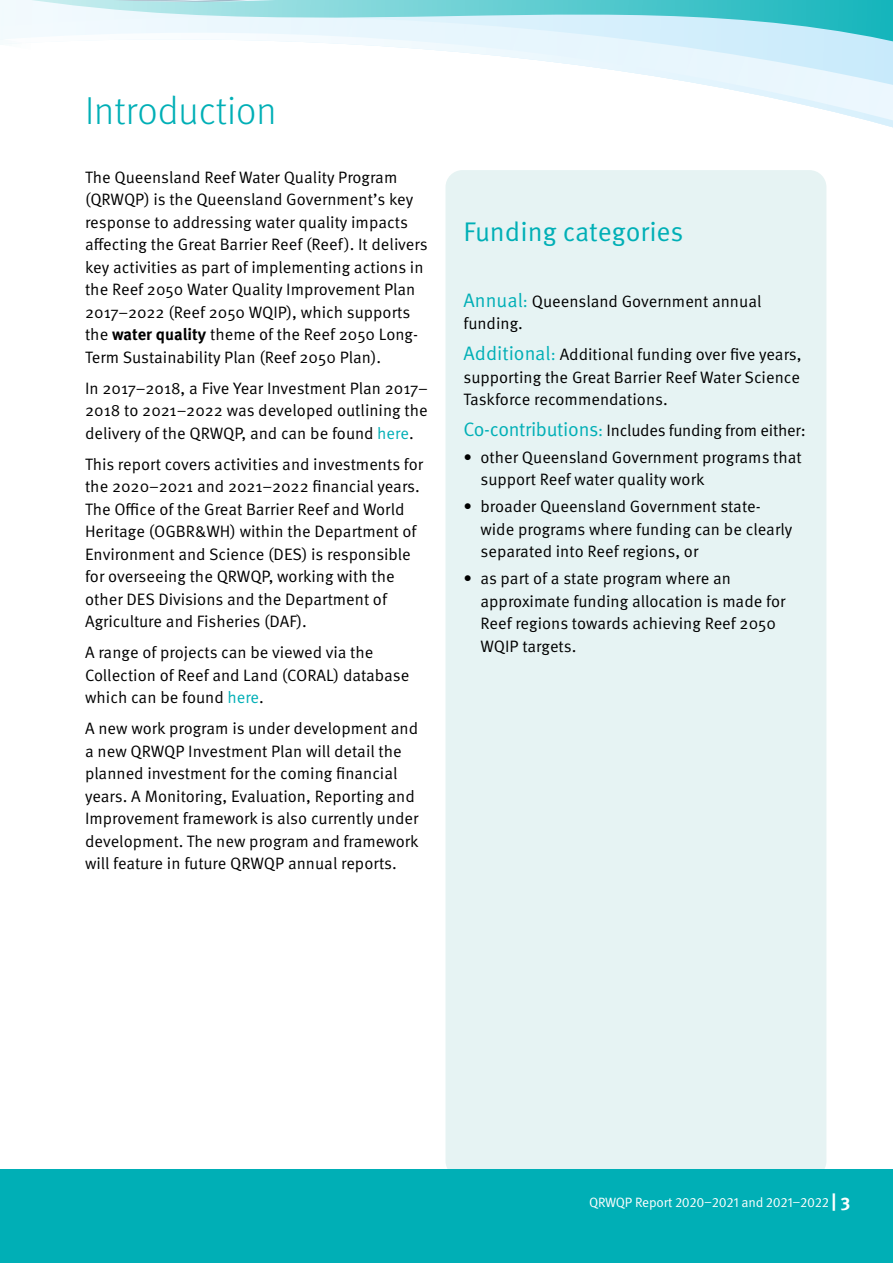
<style>
.page{position:relative;width:893px;height:1263px;background:#fff}
.page>*{position:absolute;margin:0;border:0;box-sizing:border-box;transform-origin:0 0}
.t1{font:300 39px "Meta OT";color:#00afb6}
.t2{font:27px "Meta OT Norm";color:#00afb6}
.t3{font:16.5px/22.5px "Meta OT Norm";color:#000}
.t4{font:13.5px "Meta OT Norm";letter-spacing:-.015em;color:#fff}
.s1{font-family:"Meta OT";font-weight:700}
.s2{color:#00afb6}
.s3{font-size:19.5px;color:#00afb6}
.s4{font-family:"Meta OT";font-weight:700;font-size:18px}
</style>
<div class="page">
<div style="left:445px;top:170px;width:381px;height:1008px;background:#e6f3f3;border-radius:17px"></div>
<div style="left:0;top:1169px;width:893px;height:94px;background:#00afb6"></div>
<svg style="left:764px;top:96px;width:129px;height:32px"></svg>
<svg style="left:585px;top:66px;width:308px;height:30px"></svg>
<svg style="left:0;top:0;width:893px;height:66px"></svg>
<h1 class="t1" style="left:85px;top:88px;width:193px">Introduction</h1>
<p class="t3" style="left:85px;top:166px;width:344px">The Queensland Reef Water Quality Program (QRWQP) is the Queensland Government’s key response to addressing water quality impacts affecting the Great Barrier Reef (Reef). It delivers key activities as part of implementing actions in the Reef 2050 Water Quality Improvement Plan 2017–2022 (Reef 2050 WQIP), which supports the <span class="s1">water quality</span> theme of the Reef 2050 Long-Term Sustainability Plan (Reef 2050 Plan).</p>
<p class="t3" style="left:85px;top:377px;width:345px;text-align:justify">In 2017–2018, a Five Year Investment Plan 2017– 2018 to 2021–2022 was developed outlining the delivery of the QRWQP, and can be found <span class="s2">here</span>.</p>
<p class="t3" style="left:85px;top:453px;width:340px">This report covers activities and investments for the 2020–2021 and 2021–2022 financial years.<br>The Office of the Great Barrier Reef and World Heritage (OGBR&amp;WH) within the Department of Environment and Science (DES) is responsible for overseeing the QRWQP, working with the other DES Divisions and the Department of Agriculture and Fisheries (DAF).</p>
<p class="t3" style="left:85px;top:641px;width:326px">A range of projects can be viewed via the<br>Collection of Reef and Land (CORAL) database which can be found <span class="s2">here</span>.</p>
<p class="t3" style="left:85px;top:717px;width:335px">A new work program is under development and a new QRWQP Investment Plan will detail the planned investment for the coming financial years. A Monitoring, Evaluation, Reporting and Improvement framework is also currently under development. The new program and framework will feature in future QRWQP annual reports.</p>
<h2 class="t2" style="left:463px;top:216px;width:222px">Funding categories</h2>
<p class="t3" style="left:463px;top:290px;width:299px"><span class="s3">Annual</span><span class="s2">:</span> Queensland Government annual funding.</p>
<p class="t3" style="left:463px;top:343px;width:340px;text-align:justify"><span class="s3">Additional</span><span class="s2">:</span> Additional funding over five years, supporting the Great Barrier Reef Water Science Taskforce recommendations.</p>
<p class="t3" style="left:463px;top:419px;width:344px"><span class="s3">Co-contributions</span><span class="s2">:</span> Includes funding from either:</p>
<p class="t3" style="left:480px;top:446px;width:323px;text-indent:-17px">• other Queensland Government programs that support Reef water quality work</p>
<p class="t3" style="left:480px;top:495px;width:313px;text-indent:-17px">• broader Queensland Government state&shy;wide programs where funding can be clearly separated into Reef regions, or</p>
<p class="t3" style="left:480px;top:567px;width:306px;text-indent:-17px">• as part of a state program where an approximate funding allocation is made for Reef regions towards achieving Reef 2050<br>WQIP targets.</p>
<p class="t4" style="left:589px;top:1195px;width:263px">QRWQP Report 2020–2021 and 2021–2022 <span class="s4">| 3</span></p>
</div>
